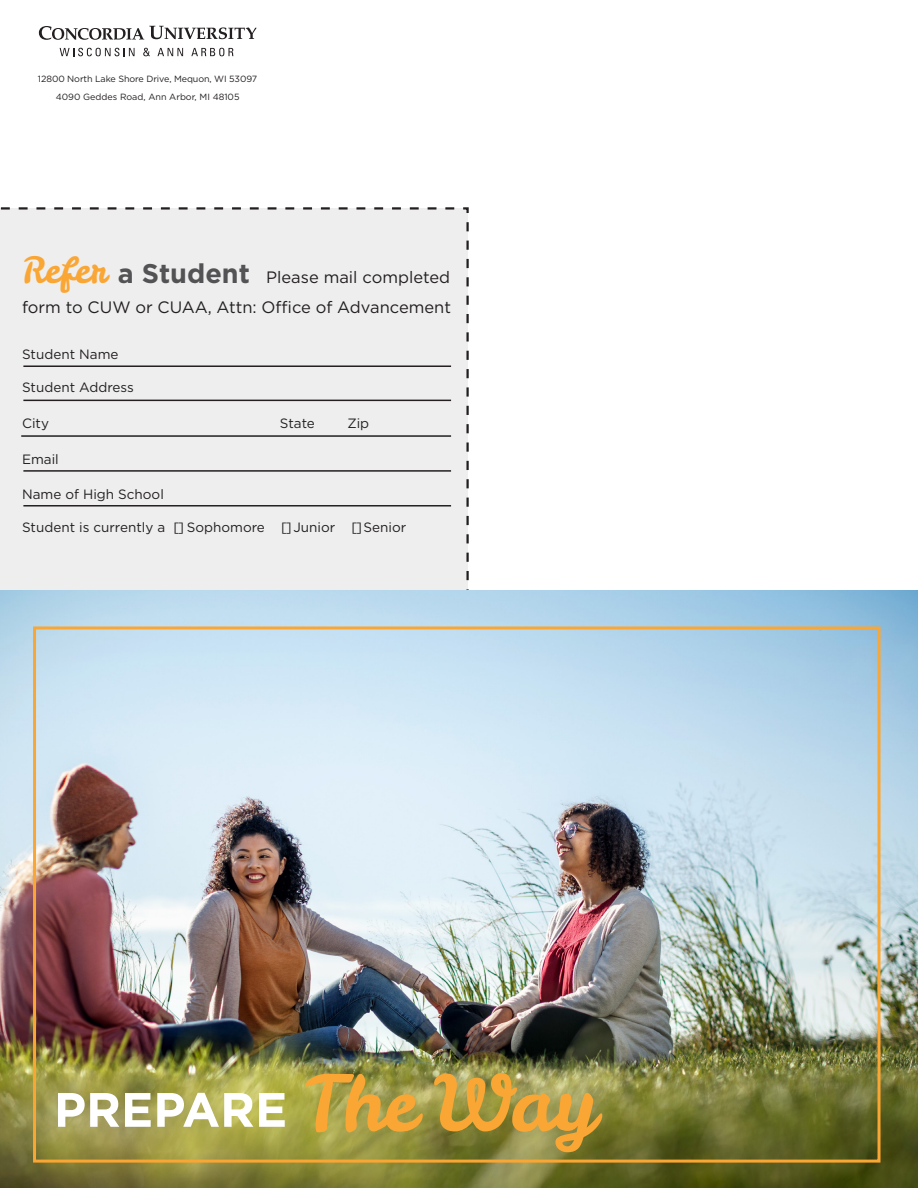
<style>
.page{position:relative;width:918px;height:1188px;background:#fff}
.page>*{position:absolute;margin:0;border:0;box-sizing:border-box;transform-origin:0 0}
.Tiny_Header{font:16.5px/30px "Gotham";color:#231f20}
.Tiny_Header-2{font:13.5px "Gotham";color:#231f20}
.Tiny_Header-3{font:9px "Gotham";letter-spacing:-.01em;color:#231f20}
.s1{font-family:"Leckerli One";font-size:36px;color:#faa634}
.s2{font-weight:700;font-size:27px;color:#535355}
</style>
<div class="page">
<div style="left:0;top:207px;width:469px;height:383px;background:#eeeeef"></div>
<img style="left:0;top:590px;width:918px;height:598px">
<svg style="left:59px;top:1093px;width:60px;height:34px"></svg>
<svg style="left:125px;top:1093px;width:26px;height:34px"></svg>
<svg style="left:157px;top:1093px;width:96px;height:34px"></svg>
<svg style="left:259px;top:1093px;width:26px;height:34px"></svg>
<svg style="left:305px;top:1074px;width:118px;height:58px;background:#c4a141"></svg>
<svg style="left:434px;top:1073px;width:168px;height:79px;background:#b79943"></svg>
<svg style="left:39px;top:26px;width:217px;height:14px"></svg>
<svg style="left:60px;top:48px;width:75px;height:8px"></svg>
<svg style="left:143px;top:48px;width:7px;height:8px"></svg>
<svg style="left:158px;top:48px;width:25px;height:8px"></svg>
<svg style="left:191px;top:48px;width:42px;height:8px"></svg>
<hr style="left:23px;top:365px;width:428px;height:2px;background:#231f20">
<hr style="left:23px;top:505px;width:428px;height:2px;background:#231f20">
<hr style="left:23px;top:470px;width:428px;height:2px;background:#231f20">
<hr style="left:21px;top:435px;width:430px;height:2px;background:#231f20">
<hr style="left:23px;top:400px;width:428px;height:1px;background:#231f20">
<div style="left:33px;top:626px;width:848px;height:537px;border:3px solid #faa634"></div>
<p class="Tiny_Header-3" style="left:38px;top:73px;width:221px">12800 North Lake Shore Drive, Mequon, WI 53097</p>
<p class="Tiny_Header-3" style="left:56px;top:91px;width:185px">4090 Geddes Road, Ann Arbor, MI 48105</p>
<p class="Tiny_Header" style="left:22px;top:261px;width:430px"><span class="s1">Refer</span> <span class="s2">a Student</span> Please mail completed form to CUW or CUAA, Attn: Office of Advancement</p>
<p class="Tiny_Header-2" style="left:22px;top:346px;width:98px">Student Name</p>
<p class="Tiny_Header-2" style="left:22px;top:379px;width:113px">Student Address</p>
<p class="Tiny_Header-2" style="left:22px;top:415px;width:29px">City</p>
<p class="Tiny_Header-2" style="left:280px;top:415px;width:37px">State</p>
<p class="Tiny_Header-2" style="left:347px;top:415px;width:23px">Zip</p>
<p class="Tiny_Header-2" style="left:22px;top:451px;width:38px">Email</p>
<p class="Tiny_Header-2" style="left:22px;top:485px;width:143px">Name of High School</p>
<p class="Tiny_Header-2" style="left:22px;top:518px;width:386px">Student is currently a [] Sophomore [] Junior [] Senior</p>
</div>
